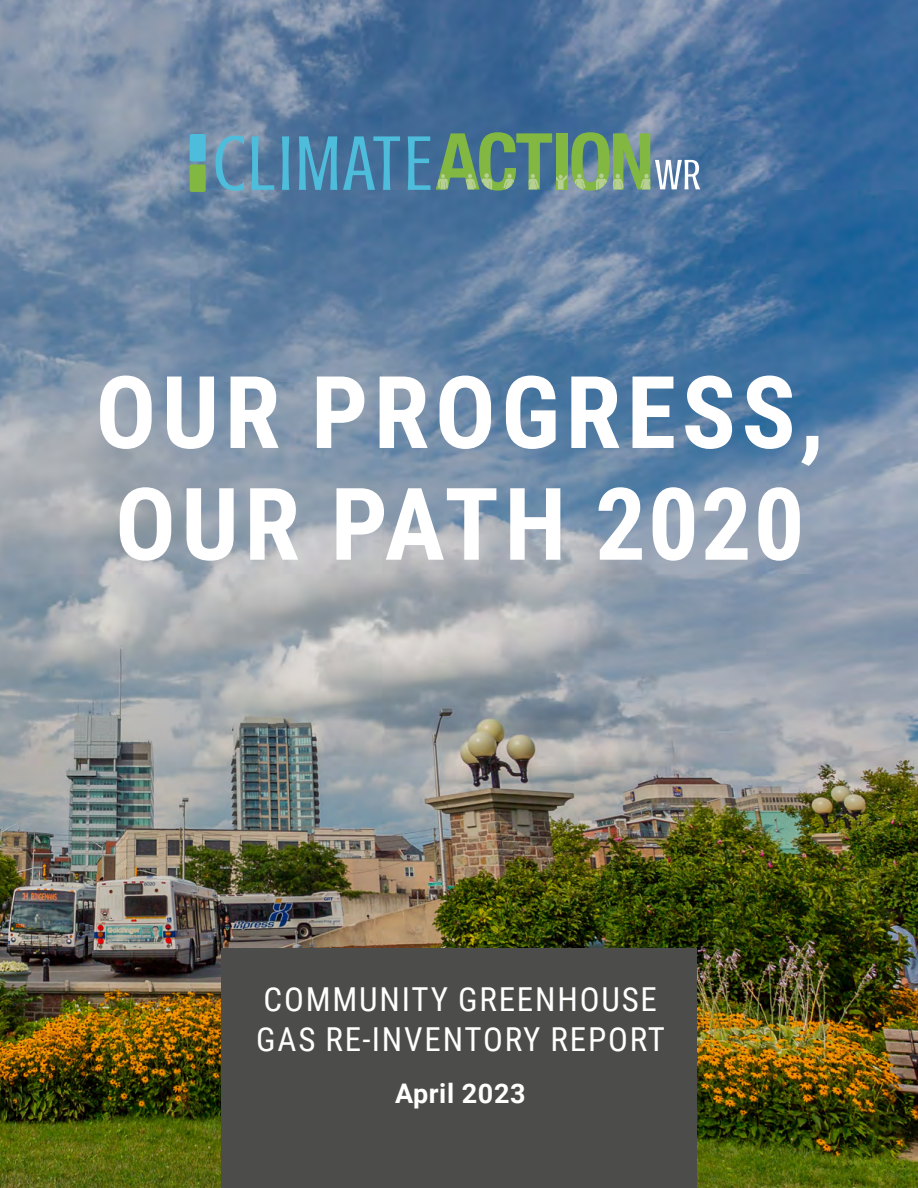
<style>
.page{position:relative;width:918px;height:1188px;background:#fff}
.page>*{position:absolute;margin:0;border:0;box-sizing:border-box;transform-origin:0 0}
.Heading_1{font:700 100.5px "Roboto Condensed";letter-spacing:.055em;color:#fff}
.Heading_1-2{font:700 100.5px "Roboto Condensed";letter-spacing:.02em;color:#fff}
.Heading_2{font:33px/39.6px "Roboto Condensed";letter-spacing:.055em;color:#fff}
.Heading_3{font:700 27px "Roboto";letter-spacing:.02em;color:#fff}
</style>
<div class="page">
<img style="left:0;top:0;width:918px;height:1188px">
<div style="left:221px;top:948px;width:476px;height:240px;background:#4c4c4a"></div>
<div style="left:190px;top:164px;width:16px;height:28px;background:#82b841;border-radius:2px"></div>
<div style="left:190px;top:134px;width:16px;height:27px;background:#4dbddb;border-radius:2px"></div>
<svg style="left:215px;top:136px;width:29px;height:55px;background:#6196b4"></svg>
<svg style="left:251px;top:136px;width:23px;height:54px"></svg>
<svg style="left:282px;top:136px;width:7px;height:54px"></svg>
<svg style="left:299px;top:136px;width:38px;height:54px;background:#4b98bb"></svg>
<svg style="left:343px;top:136px;width:57px;height:54px;background:#4789af"></svg>
<svg style="left:408px;top:136px;width:22px;height:54px"></svg>
<svg style="left:436px;top:132px;width:264px;height:59px;background:#6f997c"></svg>
<p class="Heading_1" style="left:96px;top:342px;width:730px">OUR PROGRESS,</p>
<p class="Heading_1-2" style="left:115px;top:454px;width:691px">OUR PATH 2020</p>
<p class="Heading_2" style="left:256px;top:978px;width:410px">COMMUNITY GREENHOUSE<br>GAS RE-INVENTORY REPORT</p>
<p class="Heading_3" style="left:395px;top:1075px;width:132px">April 2023</p>
</div>
